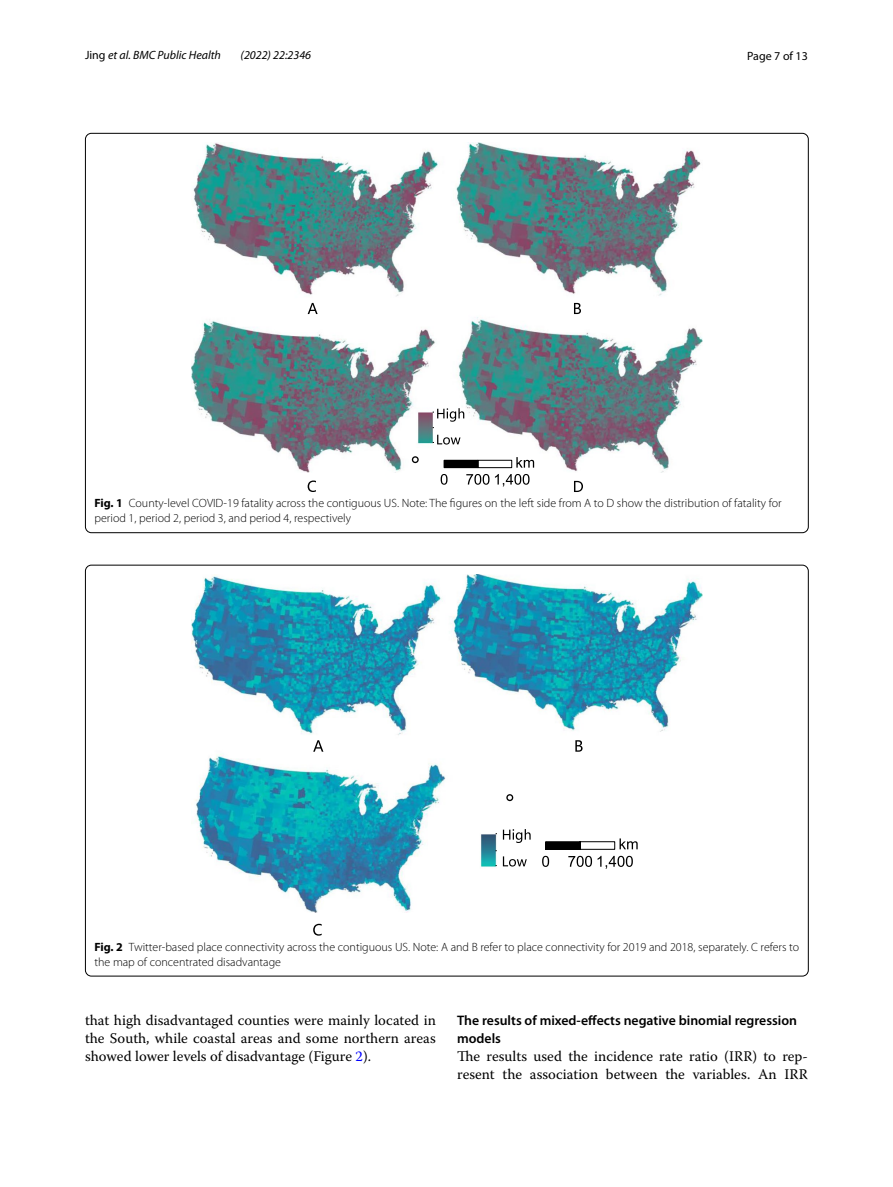
<style>
.page{position:relative;width:893px;height:1187px;background:#fff}
.page>*{position:absolute;margin:0;border:0;box-sizing:border-box;transform-origin:0 0}
.t1{font:14.7px/18px "Warnock Pro";color:#000;text-align:justify}
.t2{font:600 13.8px/18px "Myriad Pro";color:#000}
.t3{font:300 12px/15px "Myriad Pro";color:#000}
.t4{font:italic 12px "Myriad Pro";color:#000}
.t5{font:12px "Myriad Pro";color:#000}
.s1{font-style:normal}
.s2{font-weight:700}
.s3{color:#00f}
</style>
<div class="page">
<img style="left:192px;top:142px;width:510px;height:330px">
<svg style="left:308px;top:480px;width:8px;height:12px"></svg>
<svg style="left:574px;top:481px;width:9px;height:11px"></svg>
<svg style="left:441px;top:474px;width:7px;height:10px"></svg>
<svg style="left:495px;top:474px;width:35px;height:12px"></svg>
<svg style="left:466px;top:474px;width:23px;height:10px"></svg>
<svg style="left:412px;top:456px;width:7px;height:7px"></svg>
<svg style="left:433px;top:434px;width:27px;height:10px"></svg>
<svg style="left:433px;top:408px;width:31px;height:13px"></svg>
<svg style="left:308px;top:303px;width:10px;height:11px"></svg>
<svg style="left:444px;top:457px;width:90px;height:11px"></svg>
<svg style="left:574px;top:303px;width:7px;height:11px"></svg>
<img style="left:192px;top:574px;width:510px;height:337px">
<svg style="left:503px;top:856px;width:24px;height:10px"></svg>
<svg style="left:503px;top:829px;width:28px;height:13px"></svg>
<svg style="left:542px;top:855px;width:7px;height:11px"></svg>
<svg style="left:598px;top:855px;width:35px;height:13px"></svg>
<svg style="left:568px;top:855px;width:24px;height:11px"></svg>
<svg style="left:313px;top:740px;width:10px;height:11px"></svg>
<svg style="left:575px;top:740px;width:8px;height:11px"></svg>
<svg style="left:313px;top:923px;width:9px;height:12px"></svg>
<svg style="left:545px;top:838px;width:93px;height:11px"></svg>
<svg style="left:506px;top:794px;width:7px;height:7px"></svg>
<p class="t4" style="left:85px;top:48px;width:137px"><span class="s1">Jing</span> et al. BMC Public Health</p>
<p class="t4" style="left:241px;top:48px;width:72px">(2022) 22:2346</p>
<p class="t5" style="left:747px;top:48px;width:62px">Page 7 of 13</p>
<p class="t3" style="left:94px;top:496px;width:689px"><span class="s2">Fig. 1</span> County-level COVID-19 fatality across the contiguous US. Note: The figures on the left side from A to D show the distribution of fatality for period 1, period 2, period 3, and period 4, respectively</p>
<p class="t3" style="left:94px;top:939px;width:706px"><span class="s2">Fig. 2</span> Twitter-based place connectivity across the contiguous US. Note: A and B refer to place connectivity for 2019 and 2018, separately. C refers to the map of concentrated disadvantage</p>
<p class="t1" style="left:85px;top:1010px;width:352px">that high disadvantaged counties were mainly located in the South, while coastal areas and some northern areas showed lower levels of disadvantage (Figure <span class="s3">2</span>).</p>
<p class="t2" style="left:457px;top:1010px;width:341px">The results of mixed‑effects negative binomial regression models</p>
<p class="t1" style="left:457px;top:1046px;width:352px">The results used the incidence rate ratio (IRR) to rep&shy;resent the association between the variables. An IRR</p>
</div>
